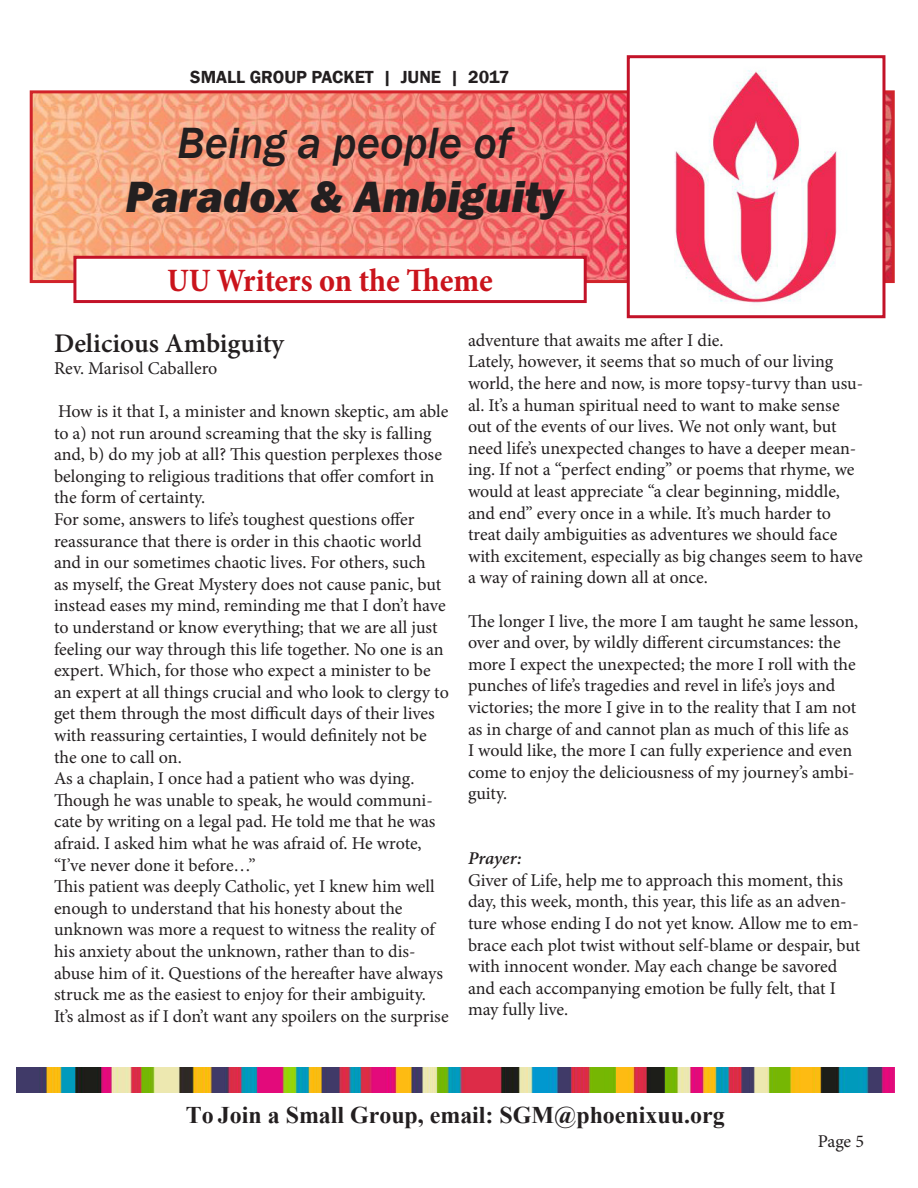
<style>
.page{position:relative;width:918px;height:1188px;background:#fff}
.page>*{position:absolute;margin:0;border:0;box-sizing:border-box;transform-origin:0 0}
.t1{font:italic 800 45px "Franklin Gothic";color:#231f20}
.t2{font:italic 500 45px "Franklin Gothic";color:#231f20}
.t3{font:700 condensed 33px "Minion Pro";color:#ca141c}
.t4{font:600 27px "Minion Pro";color:#231f20}
.t5{font:700 24px "Times New Roman";color:#231f20}
.t6{font:18px/21.6px "Minion Pro";letter-spacing:-.005em;color:#231f20}
.t7{font:600 18px "Franklin Gothic";color:#231f20}
.t8{font:italic 600 18px "Minion Pro";color:#231f20}
</style>
<div class="page">
<img style="left:34px;top:94px;width:857px;height:185px">
<div style="left:30px;top:90px;width:865px;height:193px;border:3px solid #d1232a"></div>
<img style="left:631px;top:70px;width:250px;height:233px">
<div style="left:627px;top:55px;width:258px;height:263px;border:3px solid #c31228"></div>
<img style="left:17px;top:1068px;width:878px;height:24px">
<div style="left:75px;top:257px;width:510px;height:45px;background:#fff"></div>
<div style="left:73px;top:256px;width:514px;height:47px;border:3px solid #c31228"></div>
<p class="t7" style="left:190px;top:66px;width:321px">SMALL GROUP PACKET | JUNE | 2017</p>
<h1 class="t2" style="left:177px;top:115px;width:335px">Being a people of</h1>
<h1 class="t1" style="left:126px;top:167px;width:439px">Paradox &amp; Ambiguity</h1>
<p class="t3" style="left:167px;top:258px;width:327px">UU Writers on the Theme</p>
<p class="t4" style="left:54px;top:325px;width:232px">Delicious Ambiguity</p>
<p class="t6" style="left:54px;top:357px;width:165px">Rev. Marisol Caballero</p>
<p class="t6" style="left:54px;top:401px;width:396px">How is it that I, a minister and known skeptic, am able to a) not run around screaming that the sky is falling and, b) do my job at all? This question perplexes those belonging to religious traditions that offer comfort in the form of certainty.</p>
<p class="t6" style="left:54px;top:509px;width:396px">For some, answers to life’s toughest questions offer reassurance that there is order in this chaotic world and in our sometimes chaotic lives. For others, such<br>as myself, the Great Mystery does not cause panic, but instead eases my mind, reminding me that I don’t have to understand or know everything; that we are all just feeling our way through this life together. No one is an expert. Which, for those who expect a minister to be an expert at all things crucial and who look to clergy to get them through the most difficult days of their lives with reassuring certainties, I would definitely not be the one to call on.</p>
<p class="t6" style="left:54px;top:768px;width:383px">As a chaplain, I once had a patient who was dying.<br>Though he was unable to speak, he would communi&shy;cate by writing on a legal pad. He told me that he was afraid. I asked him what he was afraid of. He wrote, “I’ve never done it before…”</p>
<p class="t6" style="left:54px;top:876px;width:396px">This patient was deeply Catholic, yet I knew him well enough to understand that his honesty about the unknown was more a request to witness the reality of his anxiety about the unknown, rather than to dis&shy;abuse him of it. Questions of the hereafter have always struck me as the easiest to enjoy for their ambiguity.<br>It’s almost as if I don’t want any spoilers on the surprise</p>
<p class="t6" style="left:468px;top:329px;width:257px">adventure that awaits me after I die.</p>
<p class="t6" style="left:468px;top:351px;width:397px">Lately, however, it seems that so much of our living world, the here and now, is more topsy-turvy than usu&shy;al. It’s a human spiritual need to want to make sense out of the events of our lives. We not only want, but need life’s unexpected changes to have a deeper mean&shy;ing. If not a “perfect ending” or poems that rhyme, we would at least appreciate “a clear beginning, middle, and end” every once in a while. It’s much harder to treat daily ambiguities as adventures we should face with excitement, especially as big changes seem to have a way of raining down all at once.</p>
<p class="t6" style="left:468px;top:610px;width:392px">The longer I live, the more I am taught he same lesson, over and over, by wildly different circumstances: the more I expect the unexpected; the more I roll with the punches of life’s tragedies and revel in life’s joys and victories; the more I give in to the reality that I am not as in charge of and cannot plan as much of this life as I would like, the more I can fully experience and even come to enjoy the deliciousness of my journey’s ambi&shy;guity.</p>
<p class="t8" style="left:468px;top:846px;width:55px">Prayer:</p>
<p class="t6" style="left:468px;top:869px;width:394px">Giver of Life, help me to approach this moment, this day, this week, month, this year, this life as an adven&shy;ture whose ending I do not yet know. Allow me to em&shy;brace each plot twist without self-blame or despair, but with innocent wonder. May each change be savored and each accompanying emotion be fully felt, that I may fully live.</p>
<h3 class="t5" style="left:186px;top:1099px;width:540px">To Join a Small Group, email: SGM@phoenixuu.org</h3>
<p class="t6" style="left:818px;top:1131px;width:48px">Page 5</p>
</div>
